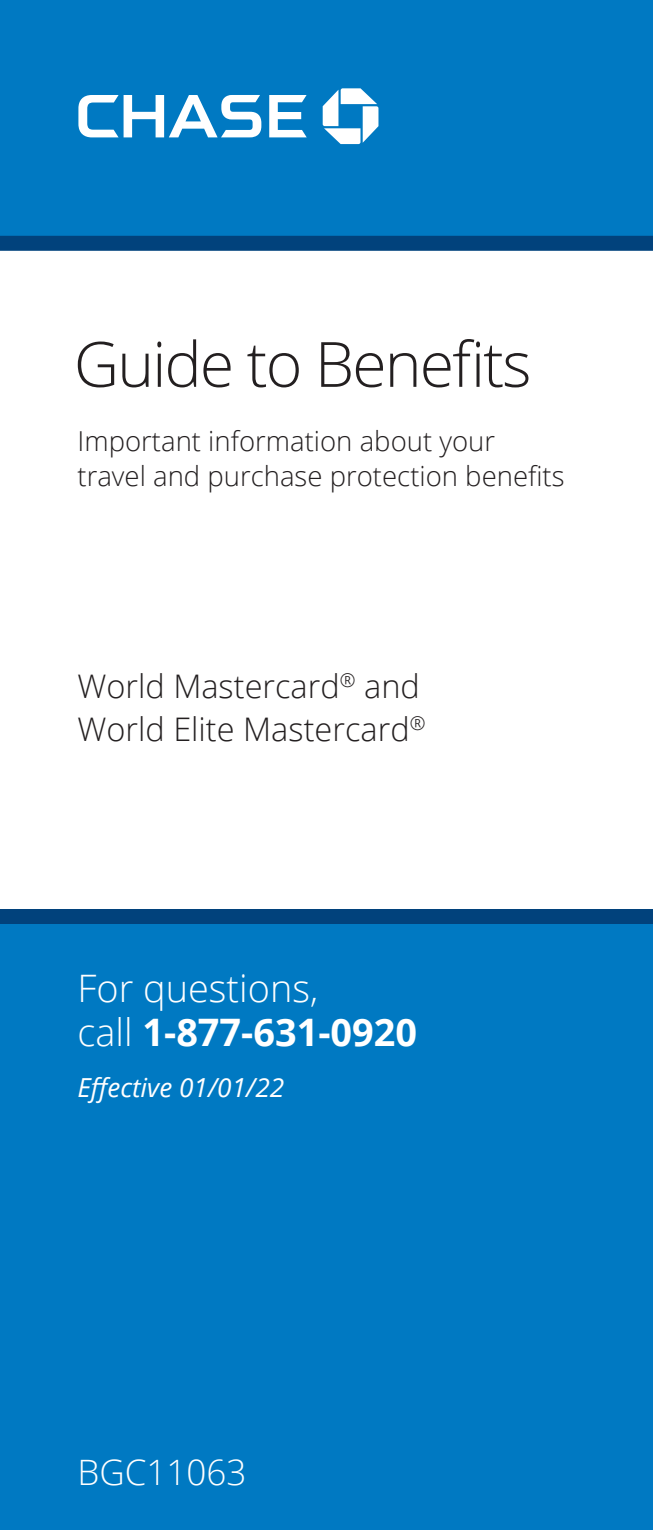
<style>
.page{position:relative;width:653px;height:1530px;background:#fff}
.page>*{position:absolute;margin:0;border:0;box-sizing:border-box;transform-origin:0 0}
.t1{font:300 62.5px "Open Sans";letter-spacing:-.03em;color:#231f20}
.t2{font:300 37.75px/43.8px "Open Sans";color:#fff}
.t3{font:300 35px "Open Sans";color:#fff}
.t4{font:300 32.5px/42.5px "Open Sans";color:#231f20}
.t5{font:300 27.5px/35px "Open Sans";color:#231f20}
.t6{font:italic 26.25px "Open Sans";color:#fff}
.s1{font-weight:700}
</style>
<div class="page">
<div style="left:0;top:0;width:652px;height:236px;background:#0079c2"></div>
<div style="left:0;top:924px;width:652px;height:606px;background:#0079c2"></div>
<div style="left:0;top:236px;width:652px;height:15px;background:#01427c"></div>
<div style="left:0;top:909px;width:652px;height:15px;background:#01427c"></div>
<svg style="left:322px;top:88px;width:56px;height:56px"></svg>
<svg style="left:269px;top:95px;width:37px;height:42px"></svg>
<svg style="left:78px;top:95px;width:183px;height:42px"></svg>
<h1 class="t1" style="left:74px;top:321px;width:459px">Guide to Benefits</h1>
<p class="t5" style="left:77px;top:423px;width:488px">Important information about your travel and purchase protection benefits</p>
<p class="t4" style="left:77px;top:664px;width:349px">World Mastercard<sup>®</sup> and<br>World Elite Mastercard<sup>®</sup></p>
<p class="t2" style="left:77px;top:966px;width:341px">For questions,<br>call <span class="s1">1-877-631-0920</span></p>
<p class="t6" style="left:77px;top:1069px;width:208px">Effective 01/01/22</p>
<p class="t3" style="left:77px;top:1448px;width:170px">BGC11063</p>
</div>
